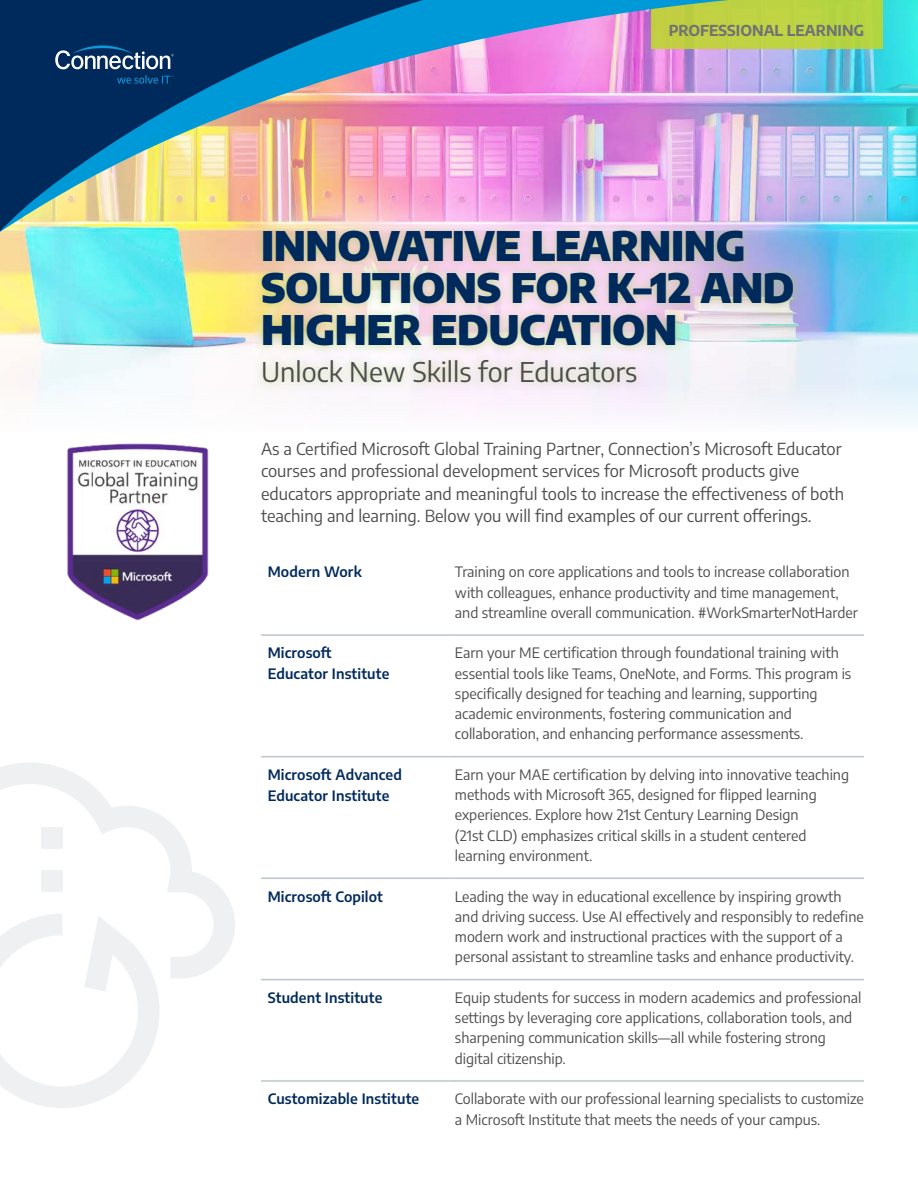
<style>
.page{position:relative;width:918px;height:1188px;background:#fff}
.page>*{position:absolute;margin:0;border:0;box-sizing:border-box;transform-origin:0 0}
.t1{font:900 40.5px/42px "Encode Sans";letter-spacing:-.01em;color:#002a5c}
.t2{font:27px "Encode Sans";color:#4b4c4d}
.Bullet_L1{font:16.5px/22.5px "Encode Sans";color:#4b4c4d}
.Body{font:700 15px "Encode Sans";color:#717275}
.Bullet_L1-2{font:14.25px/20.2px "Encode Sans";color:#4b4c4d}
.Bullet_L1-3{font:600 14.25px/21px "Encode Sans";letter-spacing:.01em;color:#002a5c}
</style>
<div class="page">
<img style="left:0;top:233px;width:918px;height:89px">
<svg style="left:0;top:233px;width:252px;height:10px;background:#98e0d0"></svg>
<img style="left:0;top:0;width:918px;height:233px">
<svg style="left:55px;top:45px;width:119px;height:24px"></svg>
<svg style="left:117px;top:75px;width:57px;height:9px"></svg>
<div style="left:252px;top:221px;width:551px;height:171px;background:#a3cf57;opacity:.6"></div>
<svg style="left:0;top:763px;width:235px;height:215px"></svg>
<div style="left:41px;top:870px;width:21px;height:22px;background:#eef0f2"></div>
<div style="left:41px;top:827px;width:21px;height:22px;background:#eef0f2"></div>
<svg style="left:0;top:914px;width:160px;height:194px"></svg>
<svg style="left:0;top:322px;width:918px;height:100px"></svg>
<hr style="left:261px;top:979px;width:187px;height:1px;background:#bcc6cb">
<hr style="left:448px;top:979px;width:416px;height:1px;background:#bcc6cb">
<hr style="left:261px;top:634px;width:187px;height:2px;background:#bcc6cb">
<hr style="left:448px;top:634px;width:416px;height:2px;background:#bcc6cb">
<hr style="left:261px;top:756px;width:187px;height:1px;background:#bcc6cb">
<hr style="left:448px;top:756px;width:416px;height:1px;background:#bcc6cb">
<hr style="left:261px;top:878px;width:187px;height:1px;background:#bcc6cb">
<hr style="left:448px;top:878px;width:416px;height:1px;background:#bcc6cb">
<hr style="left:261px;top:1080px;width:187px;height:2px;background:#bcc6cb">
<hr style="left:448px;top:1080px;width:416px;height:2px;background:#bcc6cb">
<img style="left:67px;top:443px;width:142px;height:178px">
<p class="Body" style="left:669px;top:19px;width:197px">PROFESSIONAL LEARNING</p>
<h1 class="t1" style="left:261px;top:222px;width:535px">INNOVATIVE LEARNING<br>SOLUTIONS FOR K–12 AND<br>HIGHER EDUCATION</h1>
<h1 class="t2" style="left:261px;top:353px;width:378px">Unlock New Skills for Educators</h1>
<p class="Bullet_L1" style="left:261px;top:436px;width:585px">As a Certified Microsoft Global Training Partner, Connection’s Microsoft Educator courses and professional development services for Microsoft products give educators appropriate and meaningful tools to increase the effectiveness of both teaching and learning. Below you will find examples of our current offerings.</p>
<p class="Bullet_L1-3" style="left:268px;top:561px;width:96px">Modern Work</p>
<p class="Bullet_L1-2" style="left:455px;top:561px;width:405px">Training on core applications and tools to increase collaboration with colleagues, enhance productivity and time management, and streamline overall communication. #WorkSmarterNotHarder</p>
<p class="Bullet_L1-3" style="left:268px;top:642px;width:123px">Microsoft<br>Educator Institute</p>
<p class="Bullet_L1-2" style="left:455px;top:642px;width:398px">Earn your ME certification through foundational training with essential tools like Teams, OneNote, and Forms. This program is specifically designed for teaching and learning, supporting academic environments, fostering communication and collaboration, and enhancing performance assessments.</p>
<p class="Bullet_L1-3" style="left:268px;top:763px;width:136px">Microsoft Advanced<br>Educator Institute</p>
<p class="Bullet_L1-2" style="left:455px;top:764px;width:396px">Earn your MAE certification by delving into innovative teaching methods with Microsoft 365, designed for flipped learning experiences. Explore how 21st Century Learning Design<br>(21st CLD) emphasizes critical skills in a student centered learning environment.</p>
<p class="Bullet_L1-3" style="left:268px;top:885px;width:117px">Microsoft Copilot</p>
<p class="Bullet_L1-2" style="left:455px;top:886px;width:410px">Leading the way in educational excellence by inspiring growth and driving success. Use AI effectively and responsibly to redefine modern work and instructional practices with the support of a personal assistant to streamline tasks and enhance productivity.</p>
<p class="Bullet_L1-3" style="left:268px;top:986px;width:116px">Student Institute</p>
<p class="Bullet_L1-2" style="left:455px;top:987px;width:408px">Equip students for success in modern academics and professional settings by leveraging core applications, collaboration tools, and sharpening communication skills—all while fostering strong digital citizenship.</p>
<p class="Bullet_L1-3" style="left:268px;top:1088px;width:153px">Customizable Institute</p>
<p class="Bullet_L1-2" style="left:455px;top:1088px;width:410px">Collaborate with our professional learning specialists to customize a Microsoft Institute that meets the needs of your campus.</p>
</div>
